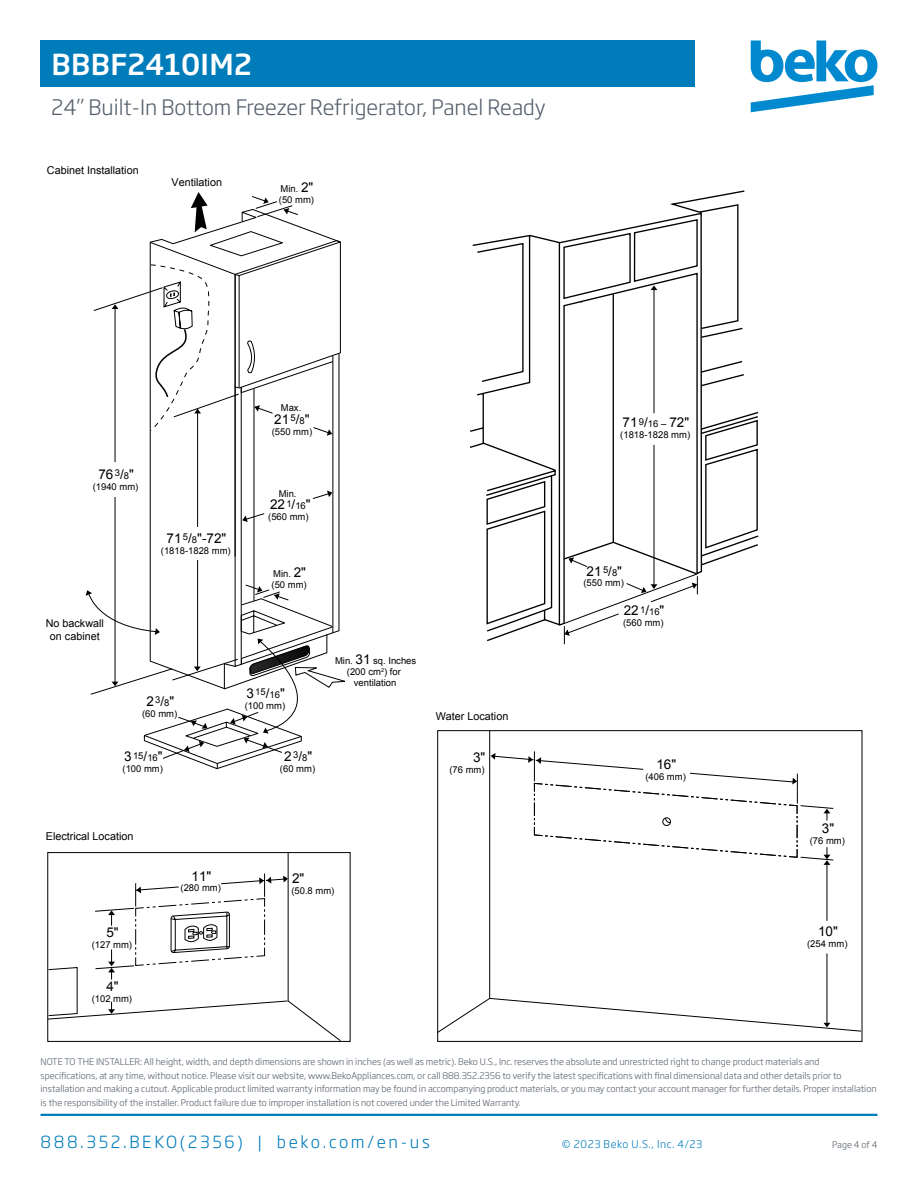
<style>
.page{position:relative;width:918px;height:1188px;background:#fff}
.page>*{position:absolute;margin:0;border:0;box-sizing:border-box;transform-origin:0 0}
.t1{font:500 28.5px "Soho Gothic Pro";letter-spacing:.005em;color:#fff}
.t2{font:300 21px "Soho Gothic Pro";color:#55606c}
.t3{font:300 16.5px "Soho Gothic Pro";letter-spacing:.16em;color:#007cba}
.t4{font:13.5px "Arial";color:#000}
.t5{font:10.8px/13.5px "Arial";color:#000;text-align:center}
.t6{font:300 10.5px "Soho Gothic Pro";letter-spacing:.05em;color:#007cba}
.t7{font:9.45px/10.8px "Arial";color:#000}
.t8{font:300 9px/13.5px "Soho Gothic Pro";color:#55606c}
.s1{font-size:13.5px}
.s2{font-size:9.45px}
</style>
<div class="page">
<hr style="left:40px;top:1114px;width:838px;height:2px;background:#007cba">
<svg style="left:751px;top:40px;width:126px;height:72px"></svg>
<div style="left:40px;top:40px;width:655px;height:47px;background:#007cba"></div>
<svg style="left:47px;top:852px;width:294px;height:190px"></svg>
<svg style="left:489px;top:732px;width:371px;height:300px"></svg>
<svg style="left:439px;top:997px;width:52px;height:35px"></svg>
<hr style="left:534px;top:751px;width:1px;height:30px;background:#000">
<svg style="left:824px;top:1023px;width:6px;height:4px"></svg>
<hr style="left:827px;top:863px;width:1px;height:58px;background:#000">
<hr style="left:827px;top:954px;width:1px;height:69px;background:#000">
<div style="left:437px;top:730px;width:425px;height:312px;border:1px solid #000"></div>
<svg style="left:491px;top:753px;width:343px;height:112px"></svg>
<svg style="left:86px;top:192px;width:259px;height:578px"></svg>
<hr style="left:241px;top:388px;width:1px;height:277px;background:#000">
<svg style="left:469px;top:190px;width:290px;height:452px"></svg>
<svg style="left:476px;top:242px;width:48px;height:141px"></svg>
<svg style="left:485px;top:480px;width:61px;height:145px"></svg>
<svg style="left:704px;top:419px;width:55px;height:130px"></svg>
<svg style="left:469px;top:426px;width:16px;height:7px"></svg>
<svg style="left:558px;top:218px;width:140px;height:426px"></svg>
<h1 class="t1" style="left:51px;top:42px;width:202px">BBBF2410IM2</h1>
<h2 class="t2" style="left:51px;top:91px;width:496px">24” Built-In Bottom Freezer Refrigerator, Panel Ready</h2>
<p class="t5" style="left:47px;top:163px;width:93px">Cabinet Installation</p>
<p class="t5" style="left:172px;top:176px;width:52px">Ventilation</p>
<p class="t7" style="left:279px;top:184px;width:37px">Min. <span class="s1">2" </span>(50 mm)</p>
<h3 class="t4" style="left:98px;top:466px;width:37px">76<sup>3</sup>/<span class="s2">8</span>"</h3>
<p class="t7" style="left:93px;top:481px;width:47px">(1940 mm)</p>
<h3 class="t4" style="left:167px;top:529px;width:61px">71<sup>5</sup>/<span class="s2">8</span>"-72"</h3>
<p class="t7" style="left:161px;top:545px;width:71px">(1818-1828 mm)</p>
<p class="t5" style="left:46px;top:616px;width:60px">No backwall on cabinet</p>
<p class="t7" style="left:281px;top:402px;width:22px">Max.</p>
<h3 class="t4" style="left:274px;top:410px;width:37px">21<sup>5</sup>/<span class="s2">8</span>"</h3>
<p class="t7" style="left:272px;top:426px;width:42px">(550 mm)</p>
<p class="t7" style="left:279px;top:488px;width:19px">Min.</p>
<h3 class="t4" style="left:270px;top:496px;width:42px">22<sup>1</sup>/<span class="s2">16</span>"</h3>
<p class="t7" style="left:268px;top:512px;width:42px">(560 mm)</p>
<p class="t7" style="left:272px;top:569px;width:37px">Min. <span class="s1">2" </span>(50 mm)</p>
<h3 class="t4" style="left:146px;top:692px;width:29px">2<sup>3</sup>/<span class="s2">8</span>"</h3>
<p class="t7" style="left:142px;top:708px;width:37px">(60 mm)</p>
<p class="t7" style="left:123px;top:751px;width:42px;line-height:12.1px"><span class="s1">3</span>15<span class="s1">/</span>16<span class="s1">" </span>(100 mm)</p>
<p class="t7" style="left:245px;top:687px;width:42px;line-height:12.1px"><span class="s1">3</span>15<span class="s1">/</span>16<span class="s1">" </span>(100 mm)</p>
<h3 class="t4" style="left:284px;top:748px;width:29px">2<sup>3</sup>/<span class="s2">8</span>"</h3>
<p class="t7" style="left:280px;top:763px;width:37px">(60 mm)</p>
<p class="t7" style="left:335px;top:656px;width:83px;text-align:center">Min. <span class="s1">31</span> sq. Inches (200 cm<sup>2</sup>) for ventilation</p>
<p class="t5" style="left:436px;top:710px;width:74px">Water Location</p>
<h3 class="t4" style="left:473px;top:749px;width:14px">3"</h3>
<p class="t7" style="left:449px;top:764px;width:37px">(76 mm)</p>
<p class="t5" style="left:46px;top:830px;width:89px">Electrical Location</p>
<h3 class="t4" style="left:106px;top:924px;width:14px">5"</h3>
<p class="t7" style="left:92px;top:939px;width:42px">(127 mm)</p>
<h3 class="t4" style="left:106px;top:977px;width:14px">4"</h3>
<p class="t7" style="left:92px;top:993px;width:42px">(102 mm)</p>
<h3 class="t4" style="left:192px;top:867px;width:21px">11"</h3>
<p class="t7" style="left:181px;top:883px;width:42px">(280 mm)</p>
<h3 class="t4" style="left:292px;top:869px;width:14px">2"</h3>
<p class="t7" style="left:291px;top:885px;width:45px">(50.8 mm)</p>
<h3 class="t4" style="left:623px;top:414px;width:68px">71<sup>9</sup>/<span class="s2">16 –</span> 72"</h3>
<p class="t7" style="left:620px;top:429px;width:71px">(1818-1828 mm)</p>
<h3 class="t4" style="left:587px;top:562px;width:37px">21<sup>5</sup>/<span class="s2">8</span>"</h3>
<p class="t7" style="left:583px;top:578px;width:42px">(550 mm)</p>
<h3 class="t4" style="left:624px;top:602px;width:42px">22<sup>1</sup>/<span class="s2">16</span>"</h3>
<p class="t7" style="left:623px;top:618px;width:42px">(560 mm)</p>
<h3 class="t4" style="left:656px;top:756px;width:21px">16"</h3>
<p class="t7" style="left:645px;top:772px;width:42px">(406 mm)</p>
<h3 class="t4" style="left:822px;top:819px;width:14px">3"</h3>
<p class="t7" style="left:810px;top:835px;width:37px">(76 mm)</p>
<h3 class="t4" style="left:818px;top:923px;width:21px">10"</h3>
<p class="t7" style="left:807px;top:939px;width:42px">(254 mm)</p>
<p class="t8" style="left:40px;top:1054px;width:838px">NOTE TO THE INSTALLER: All height, width, and depth dimensions are shown in inches (as well as metric). Beko U.S., Inc. reserves the absolute and unrestricted right to change product materials and specifications, at any time, without notice. Please visit our website, www.BekoAppliances.com, or call 888.352.2356 to verify the latest specifications with final dimensional data and other details prior to installation and making a cutout. Applicable product limited warranty information may be found in accompanying product materials, or you may contact your account manager for further details. Proper installation is the responsibility of the installer. Product failure due to improper installation is not covered under the Limited Warranty.</p>
<p class="t8" style="left:832px;top:1137px;width:47px">Page 4 of 4</p>
<h3 class="t3" style="left:40px;top:1129px;width:391px">888.352.BEKO(2356) | beko.com/en-us</h3>
<p class="t6" style="left:562px;top:1135px;width:142px">© 2023 Beko U.S., Inc. 4/23</p>
</div>
